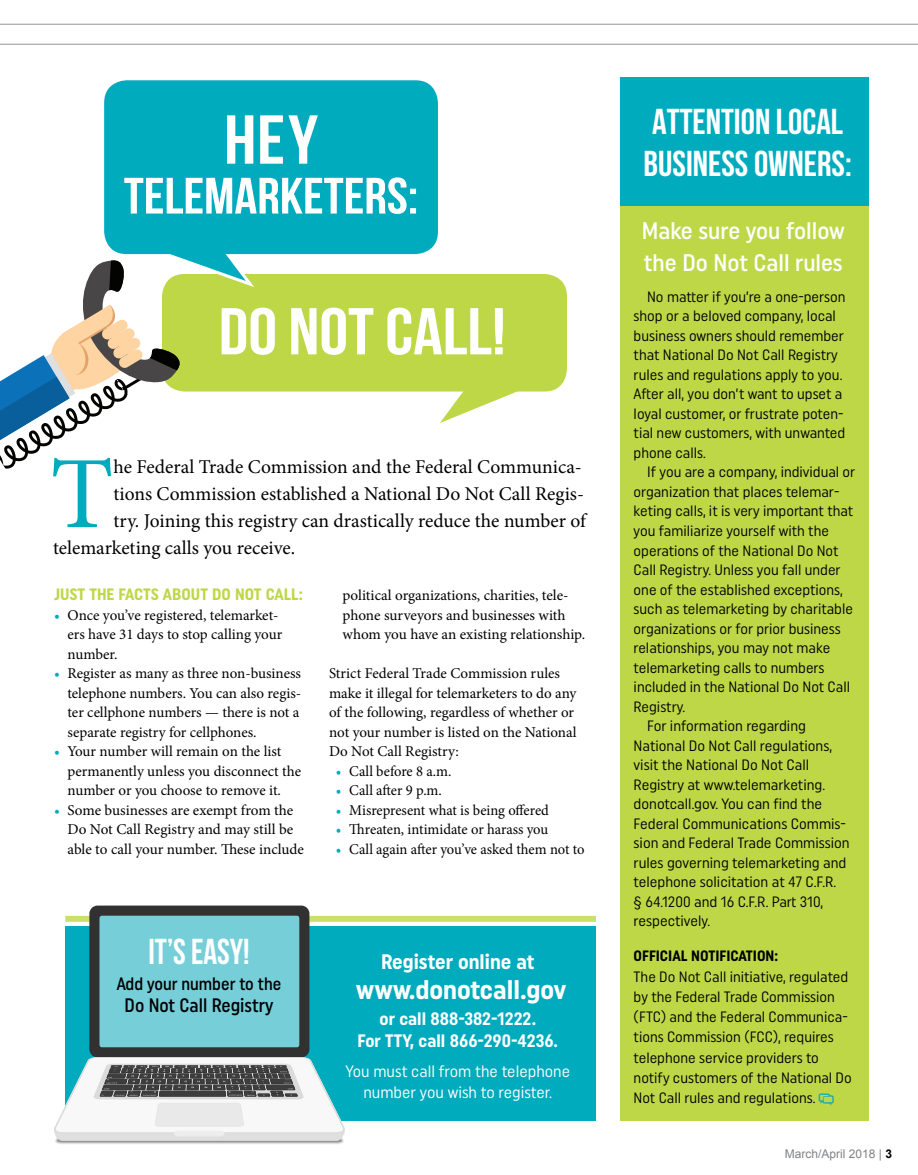
<style>
.page{position:relative;width:918px;height:1175px;background:#fff}
.page>*{position:absolute;margin:0;border:0;box-sizing:border-box;transform-origin:0 0}
.t1{font:102.6px "Minion Pro";color:#00abbd}
.t2{font:700 69px "Bebas Neue";color:#fff;scale:1.1 1}
.t3{font:700 66px "Bebas Neue";color:#fff;scale:1.1 1}
.t4{font:700 51px "Bebas Neue";color:#fff;scale:1.1 1}
.t5{font:700 36px "Bebas Neue";color:#fff}
.t6{font:700 36px "Bebas Neue";color:#fff;scale:.94 1}
.t7{font:700 27px "Uniform Condensed";color:#fff}
.t8{font:500 24px/31.5px "Uniform Condensed";color:#fff}
.t9{font:700 21px "Uniform Condensed";color:#fff}
.t10{font:19.5px "Minion Pro";color:#000}
.t11{font:500 19.5px "Uniform Condensed";color:#000;scale:.94 1}
.t12{font:700 18px/22.4px "Uniform Condensed";color:#fff;text-align:center}
.t13{font:500 18px "Uniform Condensed";color:#000;scale:.94 1}
.t14{font:16.5px/21px "Uniform Condensed";color:#fff;text-align:center}
.t15{font:700 16.5px "Uniform Condensed";color:#bed747}
.t16{font:15px/19.5px "Uniform Condensed";color:#000}
.t17{font:15px/19.5px "Minion Pro";letter-spacing:-.005em;color:#000}
.t18{font:700 15px "Uniform Condensed";color:#000}
.t19{font:12px "Arial";color:#808285}
.s1{color:#00abbd}
.s2{font-weight:700;color:#000}
</style>
<div class="page">
<div style="left:65px;top:915px;width:531px;height:6px;background:#cbdf6b"></div>
<div style="left:162px;top:274px;width:405px;height:117px;background:#bed747;border-radius:22px"></div>
<hr style="left:0;top:44px;width:918px;height:1px;background:#939598">
<hr style="left:0;top:24px;width:918px;height:1px;background:#939598">
<svg style="left:440px;top:391px;width:98px;height:32px"></svg>
<svg style="left:0;top:245px;width:258px;height:224px"></svg>
<div style="left:104px;top:80px;width:334px;height:174px;background:#00abbd;border-radius:22px"></div>
<div style="left:65px;top:926px;width:531px;height:194px;background:#00abbd"></div>
<div style="left:620px;top:138px;width:249px;height:982px;background:#bed747"></div>
<div style="left:620px;top:78px;width:249px;height:128px;background:#00abbd"></div>
<div style="left:89px;top:905px;width:220px;height:152px;background:#313131;border-radius:8px"></div>
<div style="left:100px;top:915px;width:199px;height:132px;background:#76ced9;border-radius:2px"></div>
<svg style="left:54px;top:1057px;width:292px;height:87px"></svg>
<h2 class="t2" style="left:224px;top:102px;width:87px">HEY</h2>
<h3 class="t4" style="left:124px;top:168px;width:269px">TELEMARKETERS:</h3>
<h3 class="t3" style="left:219px;top:295px;width:262px">DO NOT CALL!</h3>
<h1 class="t1" style="left:50px;top:425px;width:65px">T</h1>
<h3 class="t10" style="left:114px;top:454px;width:470px">he Federal Trade Commission and the Federal Communica-</h3>
<h3 class="t10" style="left:114px;top:481px;width:472px">tions Commission established a National Do Not Call Regis-</h3>
<h3 class="t10" style="left:114px;top:508px;width:474px">try. Joining this registry can drastically reduce the number of</h3>
<h3 class="t10" style="left:53px;top:535px;width:244px">telemarketing calls you receive.</h3>
<p class="t15" style="left:54px;top:584px;width:250px">JUST THE FACTS ABOUT DO NOT CALL:</p>
<p class="t17" style="left:68px;top:605px;width:216px;text-indent:-14px"><span class="s1">•</span> Once you’ve registered, telemarket&shy;ers have 31 days to stop calling your number.</p>
<p class="t17" style="left:68px;top:664px;width:235px;text-align:justify;text-indent:-14px"><span class="s1">•</span> Register as many as three non-business telephone numbers. You can also regis&shy;ter cellphone numbers — there is not a separate registry for cellphones.</p>
<p class="t17" style="left:68px;top:742px;width:235px;text-indent:-14px"><span class="s1">•</span> Your number will remain on the list permanently unless you disconnect the number or you choose to remove it.</p>
<p class="t17" style="left:67px;top:800px;width:238px;text-indent:-13px"><span class="s1">•</span> Some businesses are exempt from the<br>Do Not Call Registry and may still be able to call your number. These include</p>
<p class="t17" style="left:343px;top:586px;width:244px">political organizations, charities, tele&shy;phone surveyors and businesses with whom you have an existing relationship.</p>
<p class="t17" style="left:329px;top:664px;width:249px">Strict Federal Trade Commission rules make it illegal for telemarketers to do any of the following, regardless of whether or not your number is listed on the National Do Not Call Registry:</p>
<p class="t17" style="left:336px;top:761px;width:117px"><span class="s1">•</span> Call before 8 a.m.</p>
<p class="t17" style="left:336px;top:781px;width:108px"><span class="s1">•</span> Call after 9 p.m.</p>
<p class="t17" style="left:336px;top:800px;width:215px"><span class="s1">•</span> Misrepresent what is being offered</p>
<p class="t17" style="left:336px;top:820px;width:214px"><span class="s1">•</span> Threaten, intimidate or harass you</p>
<p class="t17" style="left:336px;top:839px;width:250px"><span class="s1">•</span> Call again after you’ve asked them not to</p>
<h3 class="t6" style="left:149px;top:932px;width:109px">IT’S EASY!</h3>
<p class="t13" style="left:117px;top:972px;width:177px">Add your number to the</p>
<h3 class="t11" style="left:125px;top:993px;width:160px">Do Not Call Registry</h3>
<h3 class="t9" style="left:381px;top:949px;width:155px">Register online at</h3>
<h3 class="t7" style="left:356px;top:973px;width:212px">www.donotcall.gov</h3>
<p class="t12" style="left:358px;top:1007px;width:202px">or call 888-382-1222.<br>For TTY, call 866-290-4236.</p>
<p class="t14" style="left:346px;top:1060px;width:226px">You must call from the telephone number you wish to register.</p>
<h3 class="t5" style="left:652px;top:101px;width:192px">ATTENTION LOCAL</h3>
<h3 class="t5" style="left:644px;top:143px;width:210px">BUSINESS OWNERS:</h3>
<h3 class="t8" style="left:642px;top:215px;width:204px">Make sure you follow the Do Not Call rules</h3>
<p class="t16" style="left:634px;top:286px;width:213px;text-indent:14px">No matter if you’re a one-person shop or a beloved company, local business owners should remember that National Do Not Call Registry rules and regulations apply to you.<br>After all, you don’t want to upset a loyal customer, or frustrate poten&shy;tial new customers, with unwanted phone calls.</p>
<p class="t16" style="left:647px;top:462px;width:210px">If you are a company, individual or</p>
<p class="t16" style="left:634px;top:481px;width:207px">organization that places telemar-</p>
<p class="t16" style="left:634px;top:501px;width:221px">keting calls, it is very important that</p>
<p class="t16" style="left:634px;top:520px;width:197px">you familiarize yourself with the</p>
<p class="t16" style="left:634px;top:540px;width:206px">operations of the National Do Not</p>
<p class="t16" style="left:634px;top:559px;width:209px">Call Registry. Unless you fall under</p>
<p class="t16" style="left:634px;top:579px;width:211px">one of the established exceptions,</p>
<p class="t16" style="left:634px;top:598px;width:221px">such as telemarketing by charitable</p>
<p class="t16" style="left:634px;top:618px;width:209px">organizations or for prior business</p>
<p class="t16" style="left:634px;top:637px;width:198px">relationships, you may not make</p>
<p class="t16" style="left:634px;top:657px;width:192px">telemarketing calls to numbers</p>
<p class="t16" style="left:634px;top:676px;width:218px">included in the National Do Not Call</p>
<p class="t16" style="left:634px;top:696px;width:53px">Registry.</p>
<p class="t16" style="left:647px;top:715px;width:160px">For information regarding</p>
<p class="t16" style="left:634px;top:735px;width:200px">National Do Not Call regulations,</p>
<p class="t16" style="left:634px;top:754px;width:177px">visit the National Do Not Call</p>
<p class="t16" style="left:634px;top:774px;width:193px">Registry at www.telemarketing.</p>
<p class="t16" style="left:634px;top:793px;width:190px">donotcall.gov. You can find the</p>
<p class="t16" style="left:634px;top:813px;width:214px">Federal Communications Commis-</p>
<p class="t16" style="left:634px;top:832px;width:218px">sion and Federal Trade Commission</p>
<p class="t16" style="left:634px;top:852px;width:214px">rules governing telemarketing and</p>
<p class="t16" style="left:634px;top:871px;width:204px">telephone solicitation at 47 C.F.R.</p>
<p class="t16" style="left:634px;top:891px;width:191px">§ 64.1200 and 16 C.F.R. Part 310,</p>
<p class="t16" style="left:634px;top:910px;width:78px">respectively.</p>
<p class="t18" style="left:634px;top:947px;width:146px">OFFICIAL NOTIFICATION:</p>
<p class="t16" style="left:634px;top:966px;width:220px;line-height:20.2px">The Do Not Call initiative, regulated by the Federal Trade Commission (FTC) and the Federal Communica&shy;tions Commission (FCC), requires telephone service providers to notify customers of the National Do Not Call rules and regulations.</p>
<p class="t19" style="left:785px;top:1145px;width:109px">March/April 2018 | <span class="s2">3</span></p>
</div>
